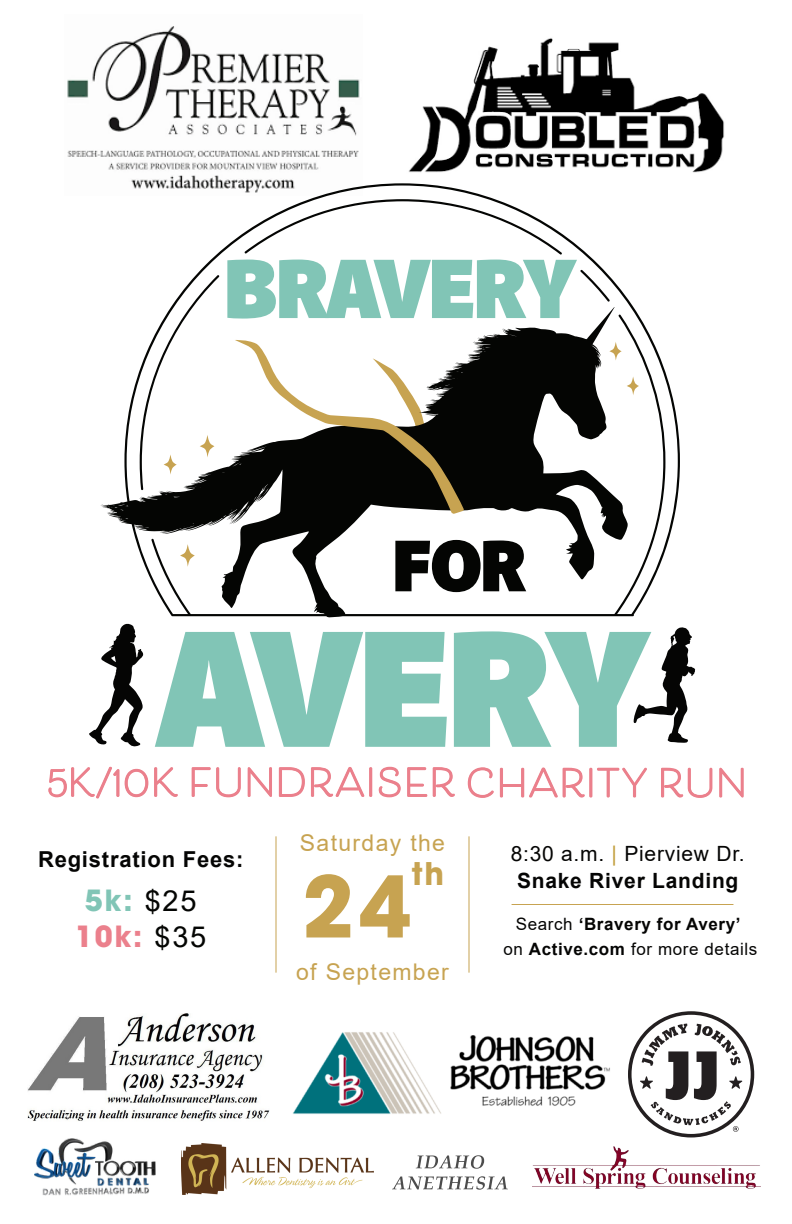
<style>
.page{position:relative;width:792px;height:1224px;background:#fff}
.page>*{position:absolute;margin:0;border:0;box-sizing:border-box;transform-origin:0 0}
.t1{font:700 84px "ITC Avant Garde Pro";color:#c7a351}
.t2{font:700 31px "ITC Avant Garde Pro";color:#c7a351}
.t3{font:29px/35.3px "Arial";color:#040503;text-align:center}
.t4{font:23px "Arial";letter-spacing:.06em;color:#c7a351}
.t5{font:700 22px "Arial";letter-spacing:.035em;color:#050504}
.t6{font:21px/27px "Arial";letter-spacing:.035em;color:#050504;text-align:center}
.t7{font:700 17px/25px "Arial";letter-spacing:.035em;color:#050504;text-align:center}
.s1{font-family:"ITC Avant Garde Pro";font-weight:700;color:#81c5b6}
.s2{font-family:"ITC Avant Garde Pro";font-weight:700;color:#eb808c}
.s3{color:#c19d3a}
.s4{font-weight:700}
.s5{font-weight:400}
</style>
<div class="page">
<svg style="left:628px;top:1011px;width:126px;height:126px"></svg>
<img style="left:27px;top:1014px;width:243px;height:107px">
<img style="left:532px;top:1146px;width:229px;height:43px">
<img style="left:408px;top:38px;width:317px;height:135px">
<img style="left:293px;top:1032px;width:317px;height:82px">
<img style="left:67px;top:26px;width:293px;height:157px">
<img style="left:34px;top:1139px;width:121px;height:56px">
<img style="left:181px;top:1144px;width:192px;height:50px">
<svg style="left:155px;top:632px;width:292px;height:115px"></svg>
<svg style="left:454px;top:627px;width:241px;height:120px"></svg>
<svg style="left:100px;top:502px;width:528px;height:115px"></svg>
<svg style="left:89px;top:623px;width:54px;height:124px"></svg>
<svg style="left:124px;top:183px;width:556px;height:433px"></svg>
<svg style="left:227px;top:199px;width:438px;height:417px"></svg>
<svg style="left:151px;top:539px;width:44px;height:77px"></svg>
<svg style="left:140px;top:275px;width:79px;height:215px"></svg>
<svg style="left:48px;top:767px;width:71px;height:31px"></svg>
<svg style="left:125px;top:769px;width:23px;height:28px"></svg>
<svg style="left:154px;top:767px;width:24px;height:30px"></svg>
<svg style="left:192px;top:767px;width:49px;height:30px"></svg>
<svg style="left:248px;top:767px;width:24px;height:30px"></svg>
<svg style="left:279px;top:767px;width:26px;height:30px"></svg>
<svg style="left:311px;top:767px;width:53px;height:30px"></svg>
<hr style="left:369px;top:767px;width:3px;height:30px;background:#eb808c">
<svg style="left:379px;top:767px;width:22px;height:30px"></svg>
<svg style="left:407px;top:767px;width:20px;height:30px"></svg>
<svg style="left:433px;top:767px;width:22px;height:30px"></svg>
<svg style="left:468px;top:767px;width:26px;height:31px"></svg>
<svg style="left:500px;top:768px;width:85px;height:30px"></svg>
<hr style="left:589px;top:768px;width:3px;height:30px;background:#eb808c">
<svg style="left:597px;top:768px;width:50px;height:30px"></svg>
<svg style="left:661px;top:768px;width:51px;height:30px"></svg>
<svg style="left:719px;top:768px;width:25px;height:30px"></svg>
<svg style="left:416px;top:1155px;width:68px;height:14px"></svg>
<svg style="left:392px;top:1176px;width:116px;height:14px"></svg>
<hr style="left:276px;top:836px;width:1px;height:137px;background:#c7a351">
<hr style="left:468px;top:836px;width:2px;height:137px;background:#c7a351">
<hr style="left:512px;top:904px;width:221px;height:1px;background:#c7a351">
<p class="t5" style="left:38px;top:844px;width:207px">Registration Fees:</p>
<h3 class="t3" style="left:75px;top:883px;width:133px"><span class="s1">5k:</span> $25<br><span class="s2">10k:</span> $35</h3>
<h3 class="t4" style="left:300px;top:827px;width:147px">Saturday the</h3>
<h2 class="t2" style="left:412px;top:852px;width:34px">th</h2>
<h1 class="t1" style="left:302px;top:850px;width:110px">24</h1>
<h3 class="t4" style="left:296px;top:956px;width:154px">of September</h3>
<p class="t6" style="left:511px;top:840px;width:236px">8:30 a.m. <span class="s3">|</span> Pierview Dr.<br><span class="s4">Snake River Landing</span></p>
<p class="t7" style="left:503px;top:912px;width:255px"><span class="s5">Search</span> ‘Bravery for Avery’<br><span class="s5">on</span> Active.com <span class="s5">for more details</span></p>
</div>
